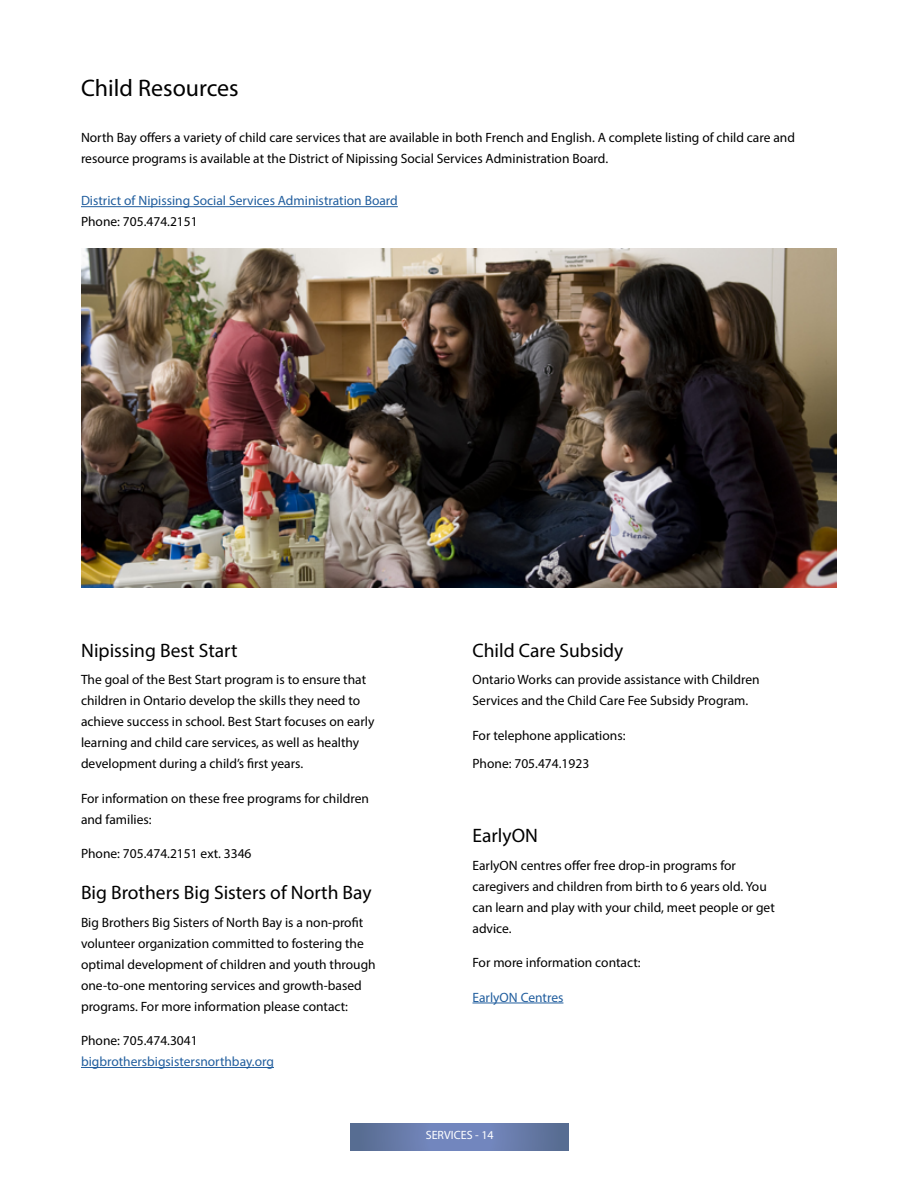
<style>
.page{position:relative;width:918px;height:1188px;background:#fff}
.page>*{position:absolute;margin:0;border:0;box-sizing:border-box;transform-origin:0 0}
.t1{font:24px "Myriad Pro";color:#000}
.t2{font:19.5px "Myriad Pro";color:#000}
.t3{font:13.5px/21px "Myriad Pro";color:#000}
.t4{font:13.5px "Myriad Pro";color:#215e9e}
.t5{font:12px "Myriad Pro";color:#fff}
</style>
<div class="page">
<svg style="left:351px;top:1124px;width:218px;height:26px;background:#677bab"></svg>
<hr style="left:81px;top:1067px;width:193px;height:1px;background:#215e9e">
<hr style="left:472px;top:1003px;width:91px;height:1px;background:#215e9e">
<hr style="left:81px;top:206px;width:317px;height:1px;background:#215e9e">
<img style="left:81px;top:249px;width:756px;height:339px">
<h1 class="t1" style="left:81px;top:73px;width:159px">Child Resources</h1>
<p class="t3" style="left:81px;top:127px;width:715px">North Bay offers a variety of child care services that are available in both French and English. A complete listing of child care and resource programs is available at the District of Nipissing Social Services Administration Board.</p>
<p class="t4" style="left:81px;top:192px;width:318px">District of Nipissing Social Services Administration Board</p>
<p class="t3" style="left:81px;top:211px;width:118px">Phone: 705.474.2151</p>
<h2 class="t2" style="left:81px;top:638px;width:158px">Nipissing Best Start</h2>
<p class="t3" style="left:81px;top:669px;width:295px">The goal of the Best Start program is to ensure that children in Ontario develop the skills they need to achieve success in school. Best Start focuses on early learning and child care services, as well as healthy development during a child’s first years.</p>
<p class="t3" style="left:81px;top:788px;width:289px">For information on these free programs for children and families:</p>
<p class="t3" style="left:81px;top:843px;width:172px">Phone: 705.474.2151 ext. 3346</p>
<h2 class="t2" style="left:81px;top:880px;width:292px">Big Brothers Big Sisters of North Bay</h2>
<p class="t3" style="left:81px;top:911px;width:296px">Big Brothers Big Sisters of North Bay is a non-profit volunteer organization committed to fostering the optimal development of children and youth through one-to-one mentoring services and growth-based programs. For more information please contact:</p>
<p class="t3" style="left:81px;top:1030px;width:118px">Phone: 705.474.3041</p>
<p class="t4" style="left:81px;top:1053px;width:194px">bigbrothersbigsistersnorthbay.org</p>
<h2 class="t2" style="left:472px;top:638px;width:153px">Child Care Subsidy</h2>
<p class="t3" style="left:472px;top:669px;width:289px">Ontario Works can provide assistance with Children<br>Services and the Child Care Fee Subsidy Program.</p>
<p class="t3" style="left:472px;top:721px;width:155px;line-height:27.8px">For telephone applications:<br>Phone: 705.474.1923</p>
<h2 class="t2" style="left:472px;top:823px;width:67px">EarlyON</h2>
<p class="t3" style="left:472px;top:854px;width:304px">EarlyON centres offer free drop-in programs for caregivers and children from birth to 6 years old. You can learn and play with your child, meet people or get advice.</p>
<p class="t3" style="left:472px;top:952px;width:170px">For more information contact:</p>
<p class="t4" style="left:472px;top:989px;width:92px">EarlyON Centres</p>
<p class="t5" style="left:426px;top:1127px;width:69px">SERVICES - 14</p>
</div>
